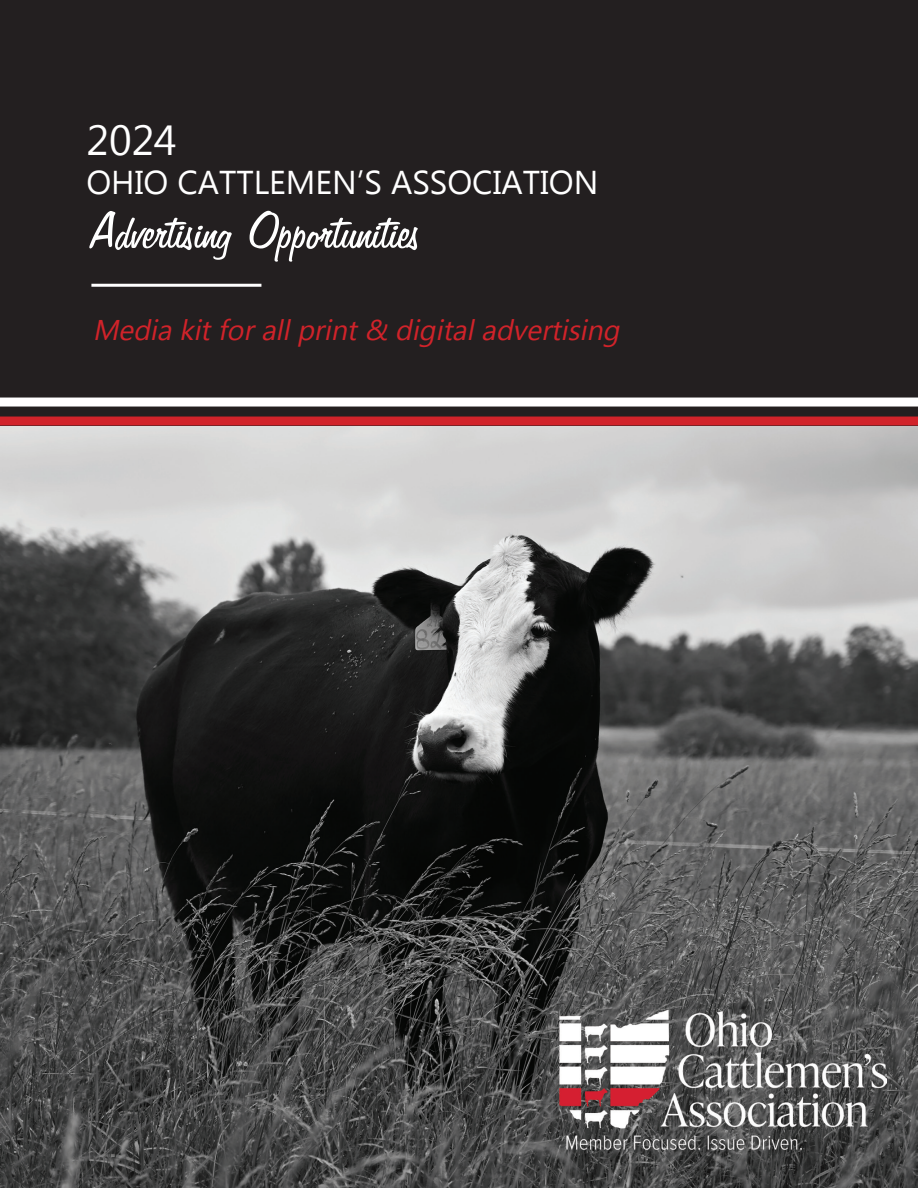
<style>
.page{position:relative;width:918px;height:1188px;background:#fff}
.page>*{position:absolute;margin:0;border:0;box-sizing:border-box;transform-origin:0 0}
.t1{font:58.5px "Freehand 575 BT";color:#fff}
.t2{font:42px "Microsoft New Tai Lue";color:#fff}
.t3{font:33px "Microsoft New Tai Lue";color:#fff}
.t4{font:italic 28.5px "Microsoft New Tai Lue";color:#d1232a}
</style>
<div class="page">
<img style="left:0;top:426px;width:918px;height:762px">
<div style="left:0;top:0;width:918px;height:426px;background:#231f20"></div>
<img style="left:559px;top:1009px;width:327px;height:141px">
<hr style="left:91px;top:284px;width:170px;height:3px;background:#fff">
<div style="left:0;top:398px;width:918px;height:9px;background:#fff"></div>
<div style="left:0;top:417px;width:918px;height:9px;background:#d1232a"></div>
<h2 class="t2" style="left:86px;top:116px;width:92px">2024</h2>
<p class="t3" style="left:86px;top:164px;width:514px">OHIO CATTLEMEN’S ASSOCIATION</p>
<h1 class="t1" style="left:91px;top:201px;width:331px">Advertising Opportunities</h1>
<p class="t4" style="left:93px;top:313px;width:535px">Media kitforallprint&amp; digitaladvertising</p>
</div>
